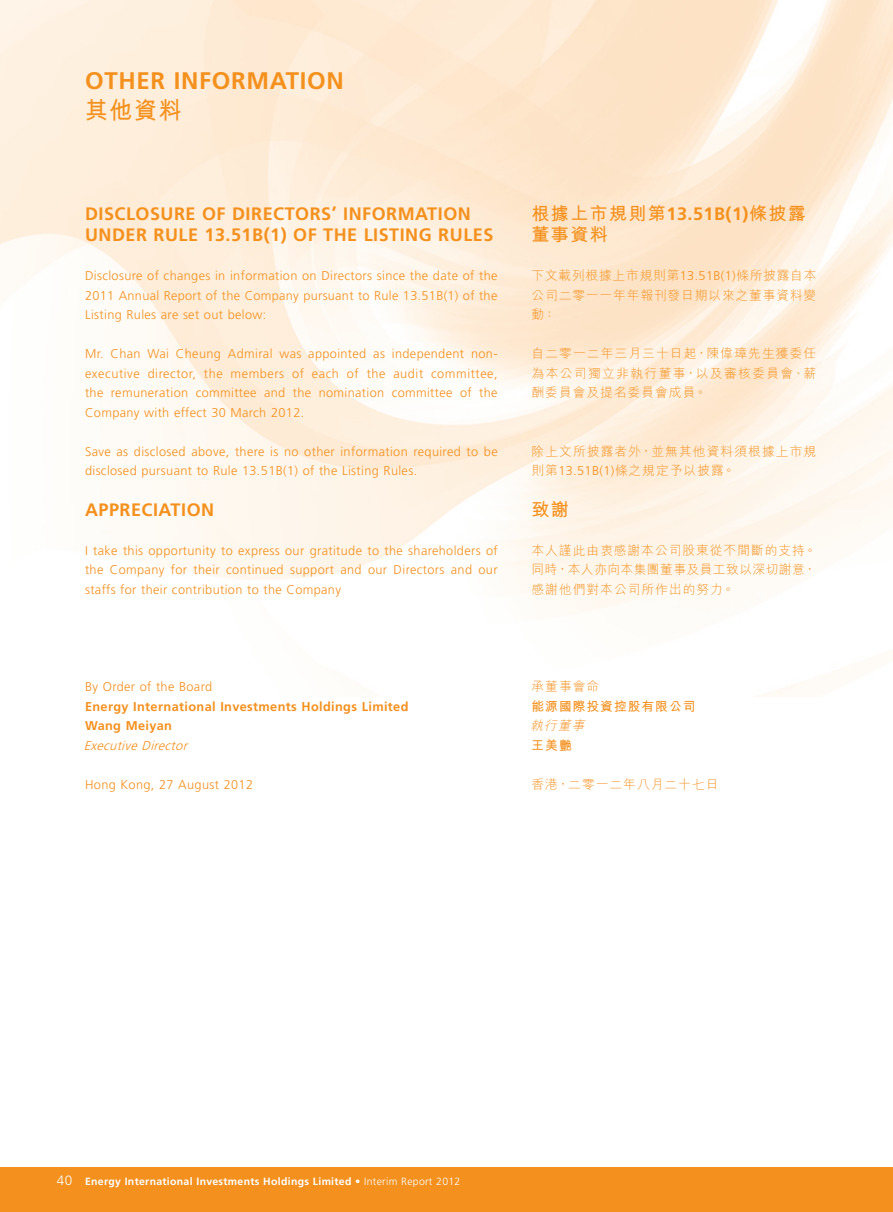
<style>
.page{position:relative;width:893px;height:1212px;background:#fff}
.page>*{position:absolute;margin:0;border:0;box-sizing:border-box;transform-origin:0 0}
.t1{font:700 24px "Frutiger LT Std";letter-spacing:.03em;color:#f4901d}
.t2{font:700 24px "M Hei HK";color:#f4901d;scale:.95 1}
.Heading_1{font:700 18px/21px "Frutiger LT Std";letter-spacing:.03em;color:#f4901d}
.C_Heading_1{font:700 18px/21px "M Hei HK";letter-spacing:.08em;color:#f4901d}
.Body_Text{font:300 12.75px/19.5px "Frutiger LT Std";letter-spacing:.03em;color:#f4901d;text-align:justify}
.C_Body_Text{font:300 12.75px/19.5px "M Hei HK";letter-spacing:.08em;color:#f4901d;text-align:justify}
.Body_Text-2{font:700 12.75px "Frutiger LT Std";letter-spacing:.03em;color:#f4901d}
.Body_Text-3{font:italic 300 12.75px "Frutiger LT Std";color:#f4901d}
.C_Body_Text-2{font:700 12.75px "M Hei HK";letter-spacing:.08em;color:#f4901d}
.C_Body_Text-3{font:italic 300 12.75px "M Hei HK";color:#f4901d}
.t3{font:700 10.5px "Frutiger LT Std";letter-spacing:.03em;color:#fff}
.s1{font-family:"Frutiger LT Std"}
.s2{font-weight:300;font-size:13.5px}
.s3{font-weight:300}
</style>
<div class="page">
<div style="left:0;top:1168px;width:893px;height:44px;background:#f4901d"></div>
<h1 class="t1" style="left:85px;top:67px;width:260px">OTHER INFORMATION</h1>
<h1 class="t2" style="left:85px;top:93px;width:103px">其他資料</h1>
<p class="Heading_1" style="left:85px;top:204px;width:410px">DISCLOSURE OF DIRECTORS’ INFORMATION<br>UNDER RULE 13.51B(1) OF THE LISTING RULES</p>
<p class="Body_Text" style="left:85px;top:266px;width:414px">Disclosure of changes in information on Directors since the date of the 2011 Annual Report of the Company pursuant to Rule 13.51B(1) of the Listing Rules are set out below:</p>
<p class="Body_Text" style="left:85px;top:344px;width:414px">Mr. Chan Wai Cheung Admiral was appointed as independent non&shy;executive director, the members of each of the audit committee, the remuneration committee and the nomination committee of the Company with effect 30 March 2012.</p>
<p class="Body_Text" style="left:85px;top:442px;width:414px">Save as disclosed above, there is no other information required to be disclosed pursuant to Rule 13.51B(1) of the Listing Rules.</p>
<p class="Heading_1" style="left:85px;top:499px;width:131px">APPRECIATION</p>
<p class="Body_Text" style="left:85px;top:541px;width:414px">I take this opportunity to express our gratitude to the shareholders of the Company for their continued support and our Directors and our staffs for their contribution to the Company</p>
<p class="C_Heading_1" style="left:531px;top:202px;width:276px">根據上市規則第<span class="s1">13.51B(1)</span>條披露董事資料</p>
<p class="C_Body_Text" style="left:531px;top:266px;width:286px">下文載列根據上市規則第<span class="s1">13.51B(1)</span>條所披露自本公司二零一一年年報刊發日期以來之董事資料變動：</p>
<p class="C_Body_Text" style="left:531px;top:344px;width:286px">自二零一二年三月三十日起，陳偉璋先生獲委任為本公司獨立非執行董事，以及審核委員會、薪酬委員會及提名委員會成員。</p>
<p class="C_Body_Text" style="left:531px;top:441px;width:286px">除上文所披露者外，並無其他資料須根據上市規則第<span class="s1">13.51B(1)</span>條之規定予以披露。</p>
<p class="C_Heading_1" style="left:531px;top:497px;width:39px">致謝</p>
<p class="C_Body_Text" style="left:531px;top:540px;width:286px">本人謹此由衷感謝本公司股東從不間斷的支持。同時，本人亦向本集團董事及員工致以深切謝意，感謝他們對本公司所作出的努力。</p>
<p class="Body_Text" style="left:85px;top:677px;width:129px">By Order of the Board</p>
<p class="Body_Text-2" style="left:85px;top:699px;width:325px">Energy International Investments Holdings Limited</p>
<p class="Body_Text-2" style="left:85px;top:718px;width:89px">Wang Meiyan</p>
<p class="Body_Text-3" style="left:84px;top:738px;width:109px">Executive Director</p>
<p class="Body_Text" style="left:85px;top:775px;width:170px">Hong Kong, 27 August 2012</p>
<p class="C_Body_Text" style="left:531px;top:677px;width:69px">承董事會命</p>
<p class="C_Body_Text-2" style="left:531px;top:697px;width:165px">能源國際投資控股有限公司</p>
<p class="C_Body_Text-3" style="left:530px;top:719px;width:59px">執行董事</p>
<p class="C_Body_Text-2" style="left:531px;top:736px;width:42px">王美艷</p>
<p class="C_Body_Text" style="left:531px;top:774px;width:188px">香港，二零一二年八月二十七日</p>
<p class="t3" style="left:57px;top:1175px;width:405px"><span class="s2">40</span> Energy International Investments Holdings Limited <span class="s3">• Interim Report 2012</span></p>
</div>
